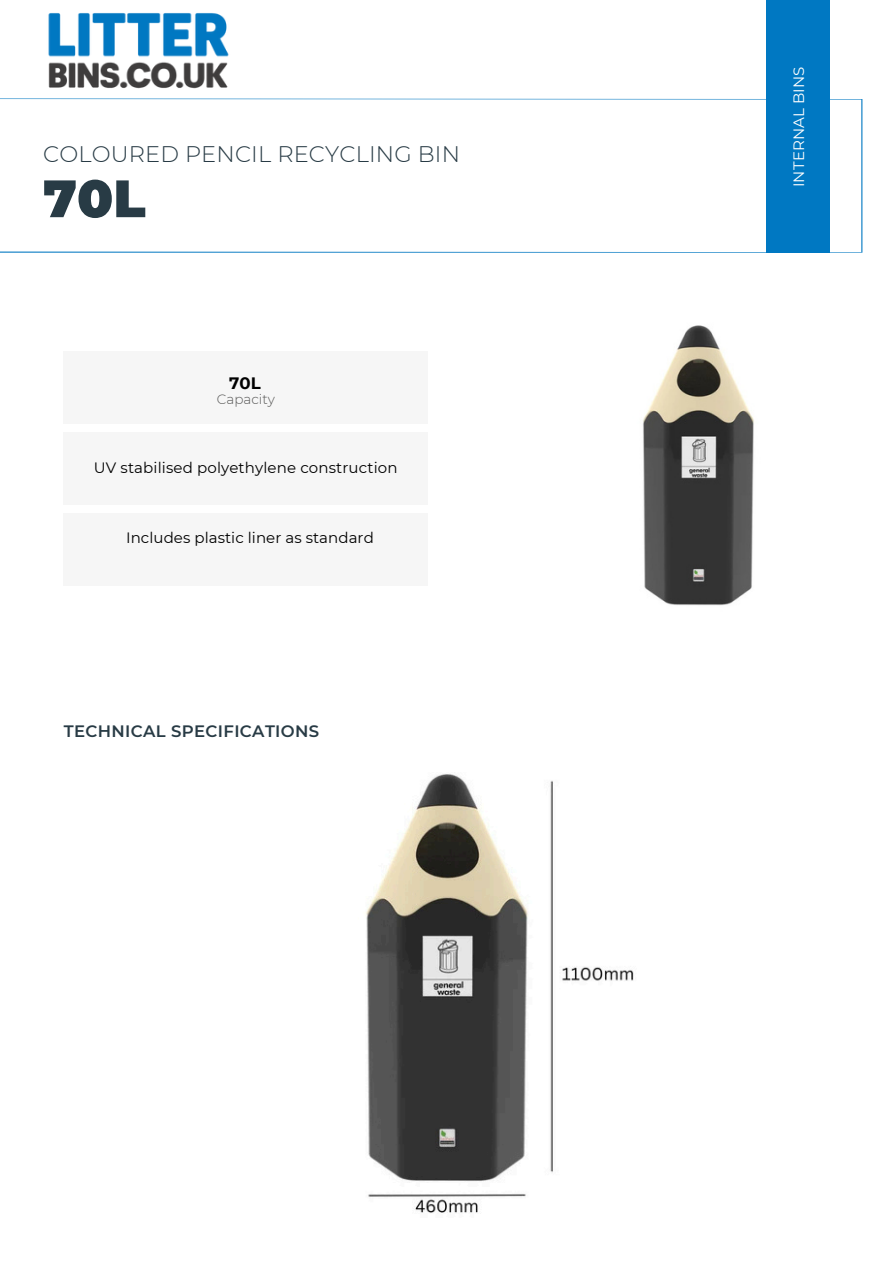
<style>
.page{position:relative;width:894px;height:1264px;background:#fff}
.page>*{position:absolute;margin:0;border:0;box-sizing:border-box;transform-origin:0 0}
.t1{font:900 52.5px "Montserrat";color:#283b45}
.t2{font:300 22.5px "Montserrat";letter-spacing:.005em;color:#283b45}
.t3{font:600 16.5px "Montserrat";letter-spacing:.02em;color:#283b45}
.t4{font:700 16.5px "Montserrat";color:#000}
.t5{font:15px "Montserrat";letter-spacing:.01em;color:#000}
.t6{font:15px "Montserrat";letter-spacing:.01em;color:#fff}
.t7{font:300 13.5px "Montserrat";color:#575756}
</style>
<div class="page">
<svg style="left:0;top:98px;width:862px;height:155px"></svg>
<div style="left:765px;top:0;width:64px;height:252px;background:#0078c2"></div>
<div style="left:64px;top:352px;width:363px;height:72px;background:#f6f6f6"></div>
<div style="left:64px;top:433px;width:363px;height:72px;background:#f6f6f6"></div>
<div style="left:64px;top:514px;width:363px;height:72px;background:#f6f6f6"></div>
<img style="left:643px;top:325px;width:111px;height:281px">
<img style="left:366px;top:774px;width:268px;height:439px">
<img style="left:48px;top:13px;width:181px;height:76px">
<h2 class="t2" style="left:43px;top:140px;width:418px">COLOURED PENCIL RECYCLING BIN</h2>
<h1 class="t1" style="left:43px;top:166px;width:104px">70L</h1>
<p class="t4" style="left:229px;top:373px;width:33px">70L</p>
<h5 class="t7" style="left:217px;top:391px;width:60px">Capacity</h5>
<h3 class="t5" style="left:94px;top:458px;width:305px">UV stabilised polyethylene construction</h3>
<p class="t5" style="left:126px;top:529px;width:249px">Includes plastic liner as standard</p>
<h5 class="t3" style="left:64px;top:721px;width:257px">TECHNICAL SPECIFICATIONS</h5>
<h3 class="t6" style="left:789px;top:187px;width:122px;rotate:-90deg">INTERNAL BINS</h3>
</div>
